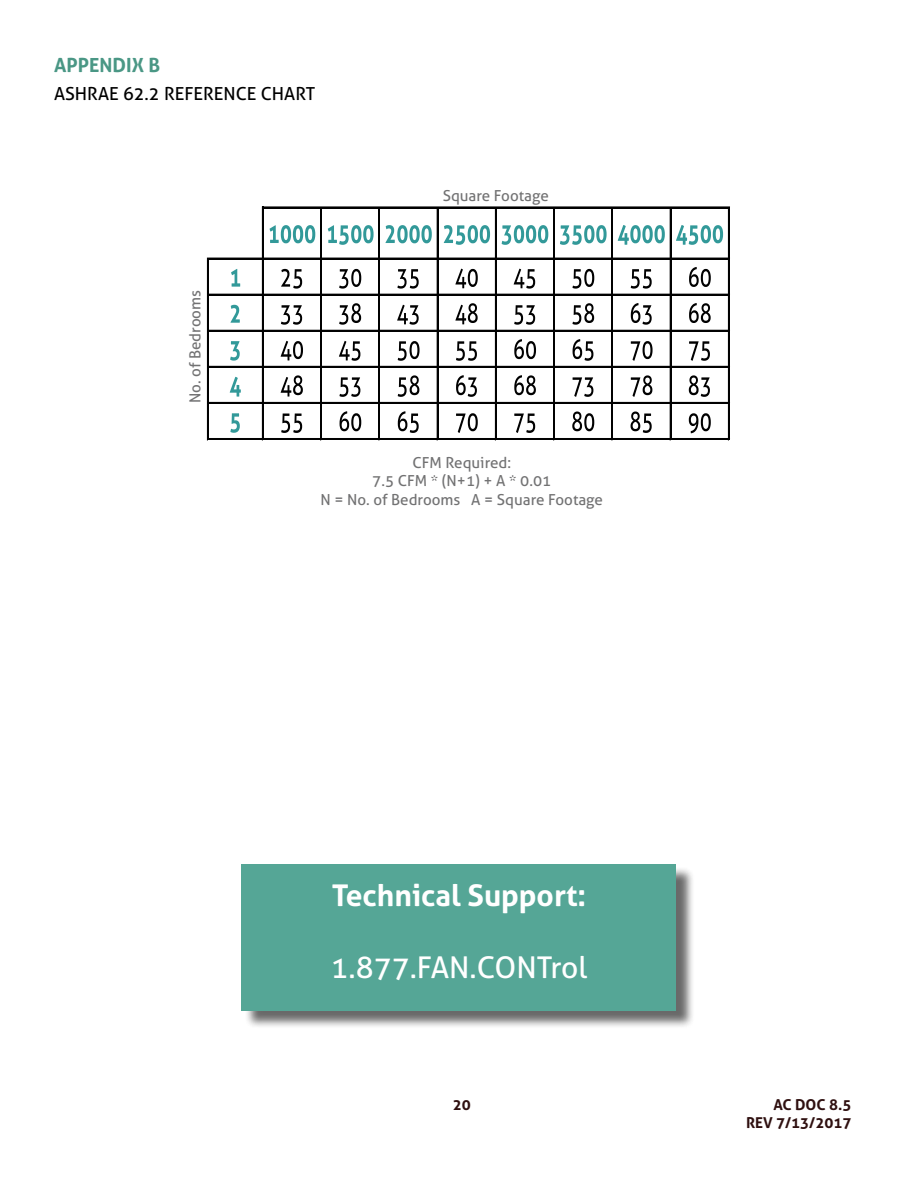
<style>
.page{position:relative;width:918px;height:1188px;background:#fff}
.page>*{position:absolute;margin:0;border:0;box-sizing:border-box;transform-origin:0 0}
.t1{font:700 30px "Aller";color:#fff}
.t2{font:30px "Aller";color:#fff}
.t3{font:700 19.5px "Aller";color:#4a9785}
.t4{font:18px "Aller";color:#000}
.t5{font:15.15px/18.3px "Aller";color:#727273;text-align:center}
.t6{font:700 15px/18px "Aller";color:#2f1010;text-align:right}
</style>
<div class="page">
<svg style="left:270px;top:225px;width:45px;height:18px"></svg>
<svg style="left:328px;top:225px;width:46px;height:20px"></svg>
<svg style="left:386px;top:225px;width:46px;height:18px"></svg>
<svg style="left:444px;top:225px;width:46px;height:20px"></svg>
<svg style="left:502px;top:225px;width:46px;height:20px"></svg>
<svg style="left:560px;top:225px;width:47px;height:20px"></svg>
<svg style="left:618px;top:225px;width:47px;height:20px"></svg>
<svg style="left:676px;top:225px;width:47px;height:20px"></svg>
<svg style="left:231px;top:269px;width:9px;height:18px"></svg>
<svg style="left:281px;top:269px;width:21px;height:20px"></svg>
<svg style="left:339px;top:269px;width:22px;height:20px"></svg>
<svg style="left:397px;top:269px;width:22px;height:20px"></svg>
<svg style="left:455px;top:269px;width:23px;height:19px"></svg>
<svg style="left:514px;top:269px;width:21px;height:20px"></svg>
<svg style="left:573px;top:269px;width:21px;height:20px"></svg>
<svg style="left:631px;top:269px;width:21px;height:20px"></svg>
<svg style="left:689px;top:267px;width:22px;height:20px"></svg>
<svg style="left:231px;top:305px;width:9px;height:18px"></svg>
<svg style="left:281px;top:305px;width:21px;height:20px"></svg>
<svg style="left:339px;top:303px;width:22px;height:22px"></svg>
<svg style="left:397px;top:305px;width:22px;height:20px"></svg>
<svg style="left:455px;top:303px;width:23px;height:21px"></svg>
<svg style="left:514px;top:305px;width:21px;height:20px"></svg>
<svg style="left:573px;top:303px;width:21px;height:22px"></svg>
<svg style="left:631px;top:303px;width:21px;height:22px"></svg>
<svg style="left:689px;top:303px;width:22px;height:20px"></svg>
<svg style="left:230px;top:341px;width:10px;height:20px"></svg>
<svg style="left:281px;top:341px;width:22px;height:19px"></svg>
<svg style="left:339px;top:341px;width:21px;height:20px"></svg>
<svg style="left:398px;top:341px;width:22px;height:20px"></svg>
<svg style="left:456px;top:341px;width:21px;height:20px"></svg>
<svg style="left:514px;top:339px;width:22px;height:20px"></svg>
<svg style="left:573px;top:339px;width:20px;height:22px"></svg>
<svg style="left:631px;top:341px;width:22px;height:20px"></svg>
<svg style="left:689px;top:341px;width:21px;height:20px"></svg>
<svg style="left:230px;top:377px;width:11px;height:20px"></svg>
<svg style="left:281px;top:375px;width:22px;height:22px"></svg>
<svg style="left:339px;top:377px;width:21px;height:20px"></svg>
<svg style="left:398px;top:375px;width:21px;height:22px"></svg>
<svg style="left:456px;top:375px;width:21px;height:22px"></svg>
<svg style="left:514px;top:375px;width:22px;height:20px"></svg>
<svg style="left:573px;top:377px;width:20px;height:20px"></svg>
<svg style="left:631px;top:375px;width:21px;height:22px"></svg>
<svg style="left:689px;top:375px;width:21px;height:22px"></svg>
<svg style="left:230px;top:413px;width:10px;height:20px"></svg>
<svg style="left:281px;top:414px;width:21px;height:19px"></svg>
<svg style="left:340px;top:411px;width:21px;height:20px"></svg>
<svg style="left:398px;top:411px;width:21px;height:22px"></svg>
<svg style="left:456px;top:413px;width:22px;height:20px"></svg>
<svg style="left:514px;top:414px;width:21px;height:19px"></svg>
<svg style="left:572px;top:412px;width:22px;height:19px"></svg>
<svg style="left:631px;top:412px;width:21px;height:21px"></svg>
<svg style="left:689px;top:413px;width:22px;height:20px"></svg>
<hr style="left:263px;top:207px;width:467px;height:1px;background:#010101">
<hr style="left:209px;top:258px;width:521px;height:2px;background:#010101">
<hr style="left:209px;top:294px;width:521px;height:2px;background:#010101">
<hr style="left:209px;top:330px;width:521px;height:2px;background:#010101">
<hr style="left:209px;top:366px;width:521px;height:2px;background:#010101">
<hr style="left:209px;top:402px;width:521px;height:2px;background:#010101">
<hr style="left:207px;top:258px;width:2px;height:182px;background:#010101">
<hr style="left:262px;top:207px;width:1px;height:233px;background:#010101">
<hr style="left:320px;top:208px;width:1px;height:232px;background:#010101">
<hr style="left:321px;top:208px;width:1px;height:232px;background:#010101">
<hr style="left:379px;top:208px;width:1px;height:232px;background:#010101">
<hr style="left:437px;top:208px;width:1px;height:232px;background:#010101">
<hr style="left:495px;top:208px;width:2px;height:232px;background:#010101">
<hr style="left:553px;top:208px;width:1px;height:232px;background:#010101">
<hr style="left:554px;top:208px;width:1px;height:232px;background:#010101">
<hr style="left:612px;top:208px;width:1px;height:232px;background:#010101">
<hr style="left:670px;top:208px;width:1px;height:232px;background:#010101">
<hr style="left:209px;top:438px;width:521px;height:2px;background:#010101">
<hr style="left:728px;top:208px;width:2px;height:232px;background:#010101">
<div style="left:244px;top:866px;width:451px;height:163px;background:#000;opacity:.75"></div>
<div style="left:242px;top:864px;width:434px;height:146px;background:#55a696"></div>
<p class="t3" style="left:54px;top:53px;width:108px">APPENDIX B</p>
<p class="t4" style="left:54px;top:83px;width:263px">ASHRAE 62.2 REFERENCE CHART</p>
<p class="t5" style="left:186px;top:403px;width:115px;rotate:-90deg">No. of Bedrooms</p>
<p class="t5" style="left:443px;top:187px;width:108px">Square Footage</p>
<p class="t5" style="left:320px;top:454px;width:284px">CFM Required:<br>7.5 CFM * (N+1) + A * 0.01<br>N = No. of Bedrooms A = Square Footage</p>
<h1 class="t1" style="left:332px;top:877px;width:256px">Technical Support:</h1>
<h1 class="t2" style="left:330px;top:949px;width:258px">1.877.FAN.CONTrol</h1>
<p class="t6" style="left:453px;top:1095px;width:19px">20</p>
<p class="t6" style="left:746px;top:1095px;width:107px">AC DOC 8.5<br>REV 7/13/2017</p>
</div>
